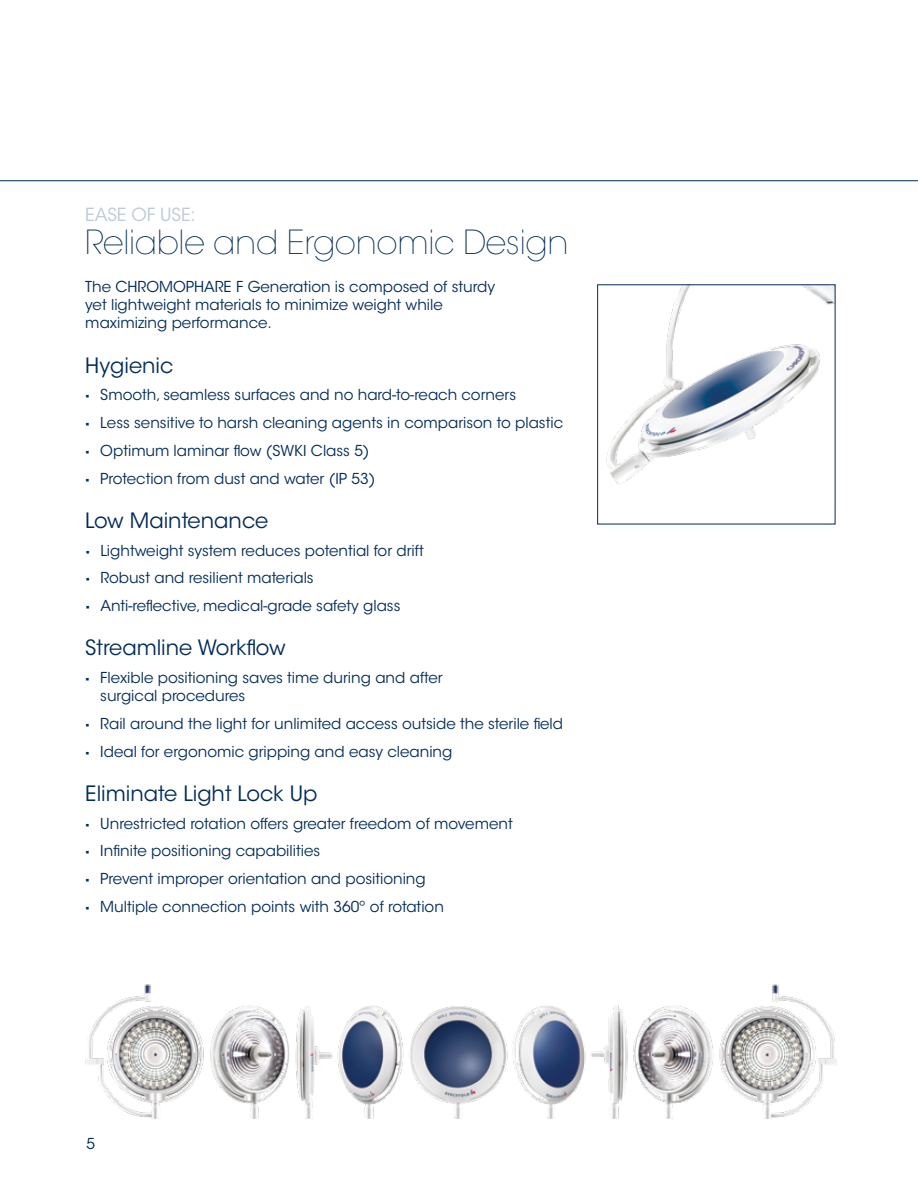
<style>
.page{position:relative;width:918px;height:1188px;background:#fff}
.page>*{position:absolute;margin:0;border:0;box-sizing:border-box;transform-origin:0 0}
.t1{font:200 33px "ITC Avant Garde Std";letter-spacing:-.01em;color:#002b5c}
.t2{font:21px "ITC Avant Garde Std";color:#002b5c}
.t3{font:18px "ITC Avant Garde Std";letter-spacing:-.01em;color:#bfcad6}
.t4{font:15px/27.8px "ITC Avant Garde Std";color:#002b5c}
.s1{font-weight:700}
</style>
<div class="page">
<hr style="left:0;top:180px;width:918px;height:1px;background:#002b5c">
<img style="left:85px;top:984px;width:752px;height:135px">
<img style="left:606px;top:286px;width:227px;height:199px">
<p class="t3" style="left:85px;top:204px;width:112px">EASE OF USE:</p>
<h1 class="t1" style="left:85px;top:223px;width:485px">Reliable and Ergonomic Design</h1>
<p class="t4" style="left:85px;top:278px;width:411px;line-height:18px">The CHROMOPHARE F Generation is composed of sturdy yet lightweight materials to minimize weight while maximizing performance.</p>
<h2 class="t2" style="left:85px;top:352px;width:90px">Hygienic</h2>
<p class="t4" style="left:85px;top:381px;width:479px"><span class="s1">·</span> Smooth, seamless surfaces and no hard-to-reach corners<br><span class="s1">·</span> Less sensitive to harsh cleaning agents in comparison to plastic <span class="s1">·</span> Optimum laminar flow (SWKI Class 5)<br><span class="s1">·</span> Protection from dust and water (IP 53)</p>
<h2 class="t2" style="left:85px;top:508px;width:185px">Low Maintenance</h2>
<p class="t4" style="left:85px;top:537px;width:340px"><span class="s1">·</span> Lightweight system reduces potential for drift <span class="s1">·</span> Robust and resilient materials<br><span class="s1">·</span> Anti-reflective, medical-grade safety glass</p>
<h2 class="t2" style="left:85px;top:635px;width:202px">Streamline Workflow</h2>
<p class="t4" style="left:100px;top:669px;width:344px;line-height:18px;text-indent:-15px"><span class="s1">·</span> Flexible positioning saves time during and after surgical procedures</p>
<p class="t4" style="left:85px;top:710px;width:479px"><span class="s1">·</span> Rail around the light for unlimited access outside the sterile field <span class="s1">·</span> Ideal for ergonomic gripping and easy cleaning</p>
<h2 class="t2" style="left:85px;top:781px;width:234px">Eliminate Light Lock Up</h2>
<p class="t4" style="left:85px;top:810px;width:429px"><span class="s1">·</span> Unrestricted rotation offers greater freedom of movement <span class="s1">·</span> Infinite positioning capabilities<br><span class="s1">·</span> Prevent improper orientation and positioning<br><span class="s1">·</span> Multiple connection points with 360º of rotation</p>
<p class="t4" style="left:86px;top:1130px;width:10px">5</p>
</div>
